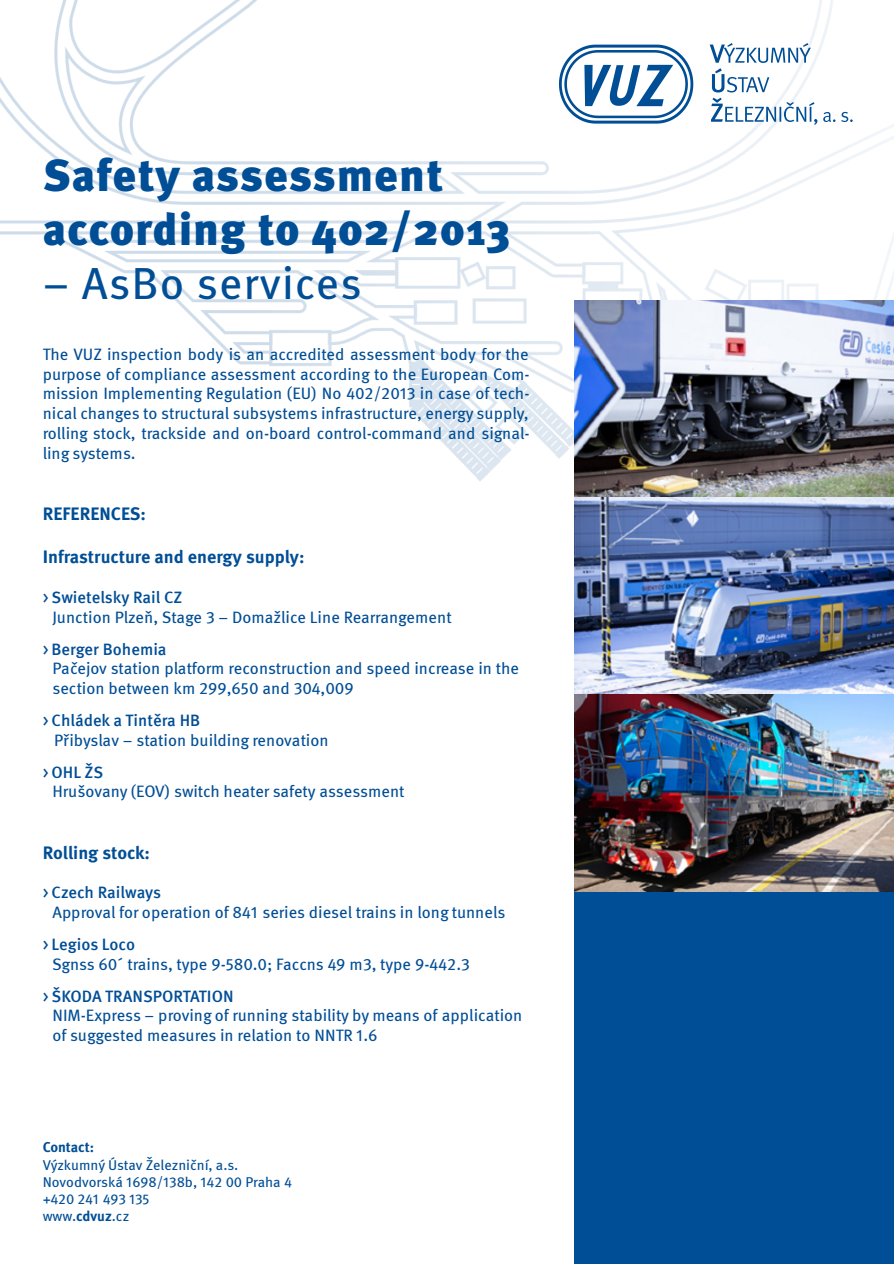
<style>
.page{position:relative;width:894px;height:1264px;background:#fff}
.page>*{position:absolute;margin:0;border:0;box-sizing:border-box;transform-origin:0 0}
.t1{font:900 45px/54px "Meta Pro";letter-spacing:.02em;color:#004e96}
.t2{font:45px "font 000000002653 a 8 a 4";letter-spacing:.02em;color:#004e96}
.t3{font:700 18px "Meta Pro";color:#004e96}
.t4{font:16.5px/19.8px "font 000000002653 a 8 a 4";letter-spacing:-.005em;color:#004e96}
.t5{font:16.5px "font 000000002653 a 8 a 5";color:#004e96}
.t6{font:14.25px/17.1px "font 000000002653 a 8 a 4";letter-spacing:-.005em;color:#004e96}
.t7{font:700 14.25px "Meta Pro";color:#004e96}
.s1{font-family:"font 000000002653 a 8 a 4"}
.s2{font-family:"Meta Pro";font-weight:700}
</style>
<div class="page">
<img style="left:0;top:0;width:893px;height:481px">
<svg style="left:558px;top:45px;width:135px;height:79px"></svg>
<svg style="left:710px;top:98px;width:142px;height:27px"></svg>
<svg style="left:709px;top:43px;width:101px;height:49px"></svg>
<div style="left:574px;top:690px;width:319px;height:573px;background:#004e96"></div>
<img style="left:574px;top:300px;width:319px;height:591px">
<h1 class="t1" style="left:43px;top:150px;width:469px">Safety assessment according to 402/2013</h1>
<h1 class="t2" style="left:43px;top:256px;width:320px">– AsBo services</h1>
<p class="t4" style="left:43px;top:344px;width:488px;text-align:justify">The VUZ inspection body is an accredited assessment body for the purpose of compliance assessment according to the European Com&shy;mission Implementing Regulation (EU) No 402/2013 in case of tech&shy;nical changes to structural subsystems infrastructure, energy supply, rolling stock, trackside and on-board control-command and signal&shy;ling systems.</p>
<p class="t3" style="left:43px;top:502px;width:105px">REFERENCES:</p>
<p class="t3" style="left:43px;top:545px;width:263px">Infrastructure and energy supply:</p>
<p class="t5" style="left:43px;top:587px;width:141px"><span class="s1">&gt;</span> Swietelsky Rail CZ</p>
<p class="t4" style="left:52px;top:607px;width:401px">Junction Plzeň, Stage 3 – Domažlice Line Rearrangement</p>
<p class="t5" style="left:43px;top:638px;width:125px"><span class="s1">&gt;</span> Berger Bohemia</p>
<p class="t4" style="left:52px;top:658px;width:468px">Pačejov station platform reconstruction and speed increase in the section between km 299,650 and 304,009</p>
<p class="t5" style="left:43px;top:710px;width:159px"><span class="s1">&gt;</span> Chládek a Tintěra HB</p>
<p class="t4" style="left:54px;top:730px;width:276px">Přibyslav – station building renovation</p>
<p class="t5" style="left:43px;top:761px;width:62px"><span class="s1">&gt;</span> OHL ŽS</p>
<p class="t4" style="left:52px;top:781px;width:354px">Hrušovany (EOV) switch heater safety assessment</p>
<p class="t3" style="left:43px;top:841px;width:109px">Rolling stock:</p>
<p class="t5" style="left:43px;top:882px;width:120px"><span class="s1">&gt;</span> Czech Railways</p>
<p class="t4" style="left:52px;top:902px;width:454px">Approval for operation of 841 series diesel trains in long tunnels</p>
<p class="t5" style="left:43px;top:934px;width:94px"><span class="s1">&gt;</span> Legios Loco</p>
<p class="t4" style="left:52px;top:953px;width:419px">Sgnss 60´ trains, type 9-580.0; Faccns 49 m3, type 9-442.3</p>
<p class="t5" style="left:43px;top:985px;width:192px"><span class="s1">&gt;</span> ŠKODA TRANSPORTATION</p>
<p class="t4" style="left:52px;top:1005px;width:471px">NIM-Express – proving of running stability by means of application of suggested measures in relation to NNTR 1.6</p>
<p class="t7" style="left:43px;top:1138px;width:53px">Contact:</p>
<p class="t6" style="left:43px;top:1155px;width:251px">Výzkumný Ústav Železniční, a.s.<br>Novodvorská 1698/138b, 142 00 Praha 4 +420 241 493 135<br>www.<span class="s2">cdvuz</span>.cz</p>
</div>
